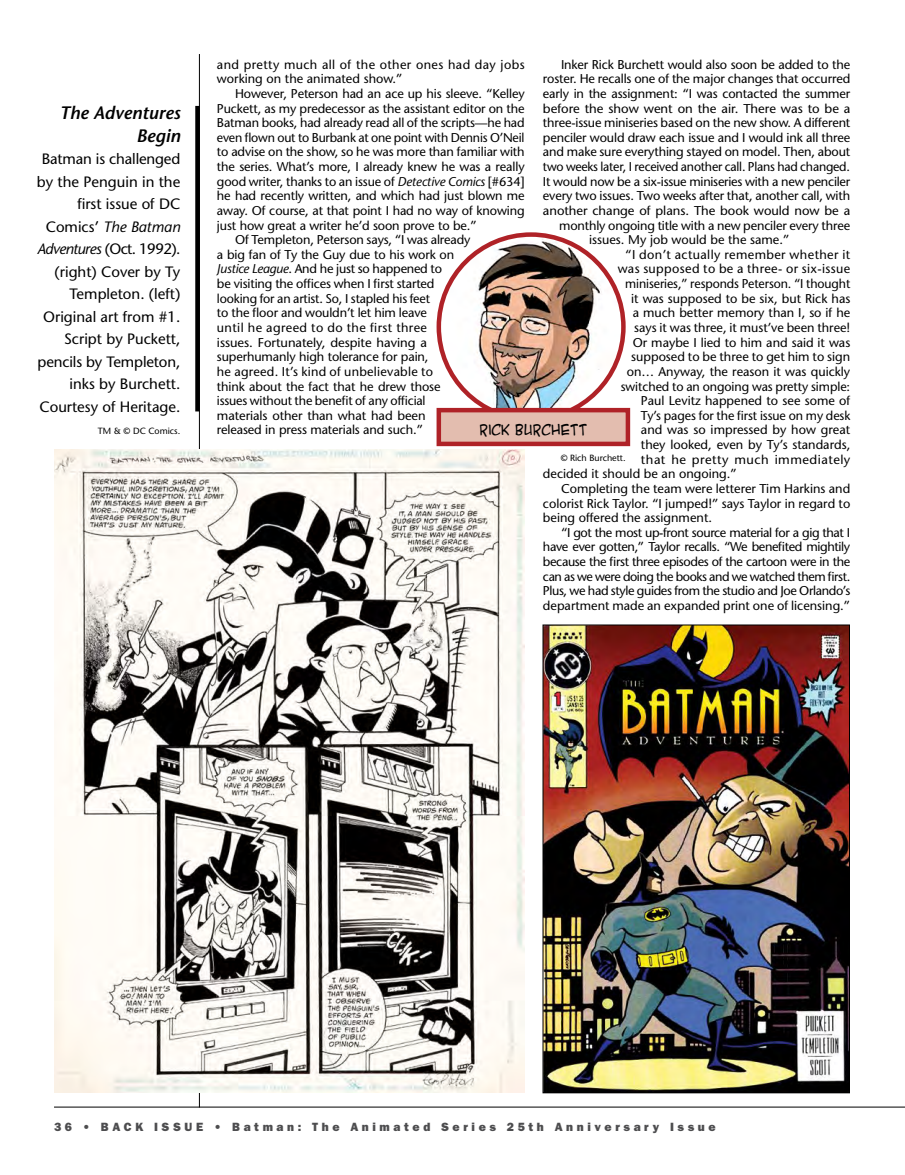
<style>
.page{position:relative;width:905px;height:1175px;background:#fff}
.page>*{position:absolute;margin:0;border:0;box-sizing:border-box;transform-origin:0 0}
.t1{font:italic 600 18px/22.5px "Stone Sans";color:#000;text-align:right}
.t2{font:15px/22.5px "Stone Sans";color:#000;text-align:right}
.t3{font:14.25px "ACME Secret Agent";color:#000}
.t4{font:12.75px "Stone Sans";letter-spacing:-.01em;color:#000}
.t5{font:12.75px "Stone Sans";letter-spacing:-.03em;color:#000}
.t6{font:12.75px/14.5px "Stone Sans";letter-spacing:.03em;color:#000}
.t7{font:12.75px "Stone Sans";letter-spacing:.02em;color:#000}
.t8{font:12.75px "Stone Sans";letter-spacing:.035em;color:#000}
.t9{font:800 12px "Franklin Gothic";letter-spacing:.3em;color:#4d4d4f}
.t10{font:9px "Stone Sans";color:#000}
.s1{font-style:italic}
</style>
<div class="page">
<hr style="left:199px;top:54px;width:1px;height:1053px;background:#000">
<hr style="left:54px;top:1106px;width:850px;height:1px;background:#000">
<div style="left:195px;top:106px;width:5px;height:305px;background:#000"></div>
<img style="left:54px;top:449px;width:470px;height:643px">
<img style="left:544px;top:626px;width:303px;height:465px">
<div style="left:542px;top:624px;width:307px;height:469px;border:1px solid #000"></div>
<img style="left:439px;top:234px;width:184px;height:185px;border-radius:92px">
<div style="left:439px;top:410px;width:189px;height:34px;background:#e3bdaf"></div>
<div style="left:436px;top:408px;width:194px;height:38px;border:4px solid #af2227"></div>
<h1 class="t1" style="left:60px;top:101px;width:122px">The Adventures<br>Begin</h1>
<p class="t2" style="left:37px;top:147px;width:145px">Batman is challenged by the Penguin in the first issue of DC<br>Comics’ <span class="s1">The Batman<br>Adventures</span> (Oct. 1992). (right) Cover by Ty<br>Templeton. (left)<br>Original art from #1.<br>Script by Puckett, pencils by Templeton, inks by Burchett.<br>Courtesy of Heritage.</p>
<p class="t10" style="left:98px;top:425px;width:84px">TM &amp; © DC Comics.</p>
<p class="t6" style="left:217px;top:57px;width:309px">and pretty much all of the other ones had day jobs working on the animated show.”</p>
<p class="t4" style="left:235px;top:86px;width:291px">However, Peterson had an ace up his sleeve. “Kelley</p>
<p class="t4" style="left:217px;top:100px;width:309px">Puckett, as my predecessor as the assistant editor on the</p>
<p class="t4" style="left:217px;top:115px;width:309px">Batman books, had already read all of the scripts—he had</p>
<p class="t4" style="left:217px;top:129px;width:309px">even flown out to Burbank at one point with Dennis O’Neil</p>
<p class="t4" style="left:217px;top:144px;width:309px">to advise on the show, so he was more than familiar with</p>
<p class="t4" style="left:217px;top:159px;width:309px">the series. What’s more, I already knew he was a really</p>
<p class="t4" style="left:217px;top:173px;width:309px">good writer, thanks to an issue of <span class="s1">Detective Comics</span> [#634]</p>
<p class="t4" style="left:217px;top:188px;width:309px">he had recently written, and which had just blown me</p>
<p class="t4" style="left:217px;top:203px;width:309px">away. Of course, at that point I had no way of knowing</p>
<p class="t4" style="left:217px;top:217px;width:261px">just how great a writer he’d soon prove to be.”</p>
<p class="t4" style="left:235px;top:232px;width:237px">Of Templeton, Peterson says, “I was already</p>
<p class="t4" style="left:217px;top:246px;width:239px">a big fan of Ty the Guy due to his work on</p>
<p class="t4" style="left:217px;top:261px;width:226px"><span class="s1">Justice League</span>. And he just so happened to</p>
<p class="t4" style="left:217px;top:276px;width:219px">be visiting the offices when I first started</p>
<p class="t4" style="left:217px;top:290px;width:214px">looking for an artist. So, I stapled his feet</p>
<p class="t4" style="left:217px;top:305px;width:211px">to the floor and wouldn’t let him leave</p>
<p class="t6" style="left:217px;top:320px;width:212px">until he agreed to do the first three</p>
<p class="t4" style="left:217px;top:334px;width:211px">issues. Fortunately, despite having a</p>
<p class="t4" style="left:217px;top:349px;width:213px">superhumanly high tolerance for pain,</p>
<p class="t7" style="left:217px;top:363px;width:217px">he agreed. It’s kind of unbelievable to</p>
<p class="t4" style="left:217px;top:378px;width:225px">think about the fact that he drew those</p>
<p class="t4" style="left:217px;top:393px;width:210px">issues without the benefit of any official</p>
<p class="t4" style="left:217px;top:407px;width:210px">materials other than what had been</p>
<p class="t4" style="left:217px;top:422px;width:208px">released in press materials and such.”</p>
<p class="t4" style="left:561px;top:56px;width:291px">Inker Rick Burchett would also soon be added to the</p>
<p class="t4" style="left:543px;top:71px;width:309px">roster. He recalls one of the major changes that occurred</p>
<p class="t4" style="left:543px;top:86px;width:309px">early in the assignment: “I was contacted the summer</p>
<p class="t4" style="left:543px;top:100px;width:309px">before the show went on the air. There was to be a</p>
<p class="t4" style="left:543px;top:115px;width:309px">three-issue miniseries based on the new show. A different</p>
<p class="t4" style="left:543px;top:129px;width:309px">penciler would draw each issue and I would ink all three</p>
<p class="t4" style="left:543px;top:144px;width:309px">and make sure everything stayed on model. Then, about</p>
<p class="t4" style="left:543px;top:159px;width:308px">two weeks later, I received another call. Plans had changed.</p>
<p class="t4" style="left:543px;top:173px;width:309px">It would now be a six-issue miniseries with a new penciler</p>
<p class="t4" style="left:543px;top:188px;width:309px">every two issues. Two weeks after that, another call, with</p>
<p class="t4" style="left:543px;top:203px;width:309px">another change of plans. The book would now be a</p>
<p class="t4" style="left:559px;top:217px;width:292px">monthly ongoing title with a new penciler every three</p>
<p class="t4" style="left:589px;top:232px;width:202px">issues. My job would be the same.”</p>
<p class="t6" style="left:625px;top:247px;width:226px">“I don’t actually remember whether it</p>
<p class="t6" style="left:617px;top:262px;width:234px">was supposed to be a three- or six-issue</p>
<p class="t4" style="left:625px;top:276px;width:226px">miniseries,” responds Peterson. “I thought</p>
<p class="t4" style="left:631px;top:290px;width:221px">it was supposed to be six, but Rick has</p>
<p class="t4" style="left:632px;top:305px;width:219px">a much better memory than I, so if he</p>
<p class="t4" style="left:634px;top:320px;width:218px">says it was three, it must’ve been three!</p>
<p class="t4" style="left:632px;top:334px;width:219px">Or maybe I lied to him and said it was</p>
<p class="t4" style="left:631px;top:349px;width:221px">supposed to be three to get him to sign</p>
<p class="t4" style="left:626px;top:363px;width:225px">on… Anyway, the reason it was quickly</p>
<p class="t4" style="left:620px;top:378px;width:231px">switched to an ongoing was pretty simple:</p>
<p class="t4" style="left:641px;top:393px;width:211px">Paul Levitz happened to see some of</p>
<p class="t4" style="left:641px;top:407px;width:211px">Ty’s pages for the first issue on my desk</p>
<p class="t4" style="left:641px;top:422px;width:211px">and was so impressed by how great</p>
<p class="t4" style="left:641px;top:437px;width:211px">they looked, even by Ty’s standards,</p>
<p class="t8" style="left:641px;top:451px;width:211px">that he pretty much immediately</p>
<p class="t4" style="left:543px;top:466px;width:195px">decided it should be an ongoing.”</p>
<p class="t4" style="left:561px;top:480px;width:291px">Completing the team were letterer Tim Harkins and</p>
<p class="t4" style="left:543px;top:495px;width:309px">colorist Rick Taylor. “I jumped!” says Taylor in regard to</p>
<p class="t4" style="left:543px;top:510px;width:170px">being offered the assignment.</p>
<p class="t5" style="left:561px;top:524px;width:291px">“I got the most up-front source material for a gig that I</p>
<p class="t5" style="left:543px;top:539px;width:309px">have ever gotten,” Taylor recalls. “We benefited mightily</p>
<p class="t5" style="left:543px;top:554px;width:309px">because the first three episodes of the cartoon were in the</p>
<p class="t5" style="left:543px;top:568px;width:309px">can as we were doing the books and we watched them first.</p>
<p class="t5" style="left:543px;top:583px;width:309px">Plus, we had style guides from the studio and Joe Orlando’s</p>
<p class="t4" style="left:543px;top:597px;width:309px">department made an expanded print one of licensing.”</p>
<p class="t3" style="left:479px;top:419px;width:109px">RICK BURCHETT</p>
<p class="t10" style="left:560px;top:453px;width:66px">© Rich Burchett.</p>
<p class="t9" style="left:54px;top:1119px;width:663px">36 • BACK ISSUE • Batman: The Animated Series 25th Anniversary Issue</p>
</div>
